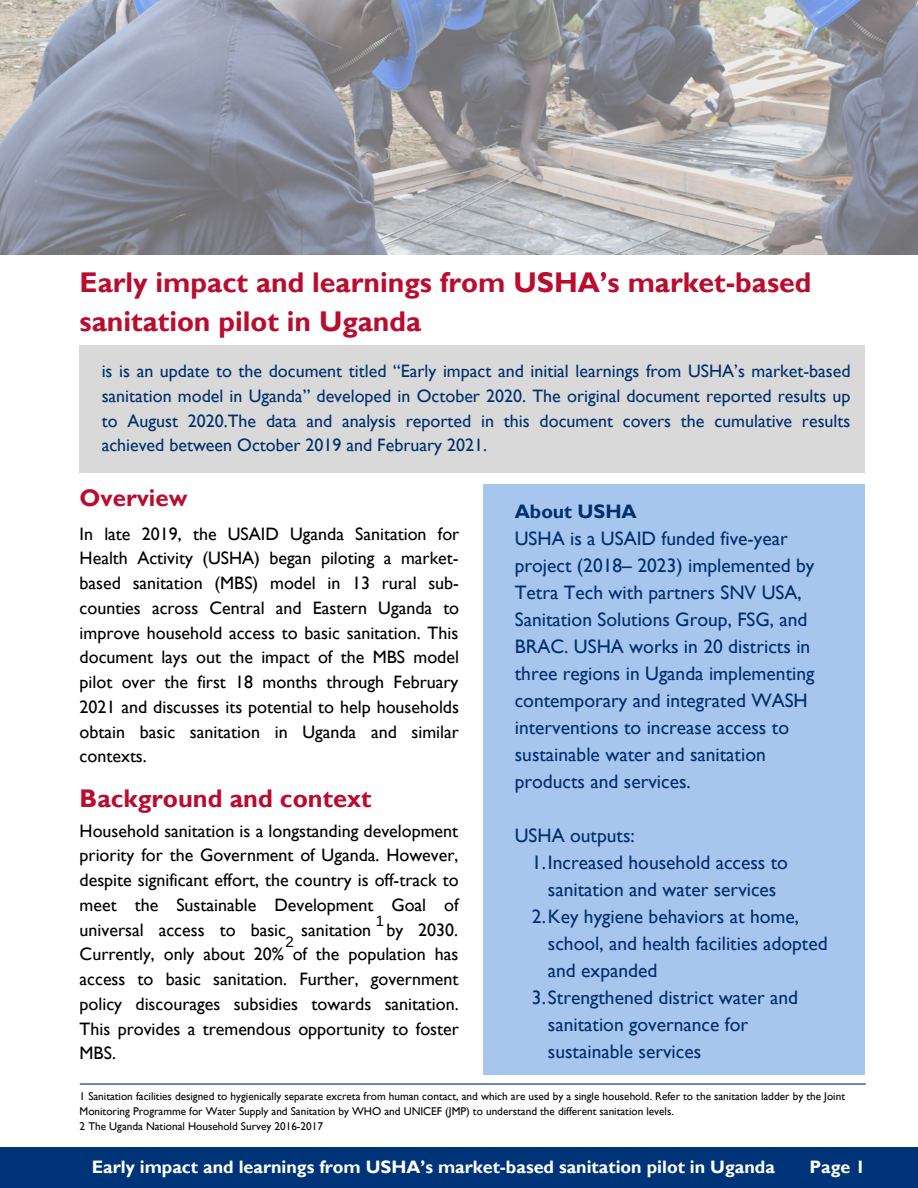
<style>
.page{position:relative;width:918px;height:1188px;background:#fff}
.page>*{position:absolute;margin:0;border:0;box-sizing:border-box;transform-origin:0 0}
.t1{font:700 28.5px/39.3px "Gill Sans";color:#ba0c2f}
.t2{font:700 25.5px "Gill Sans";color:#ba0c2f}
.t3{font:700 24px "Gill Sans";color:#ba0c2f}
.t4{font:19.5px/27px "Gill Sans";color:#002f6c}
.t5{font:700 19.5px "Gill Sans";color:#002f6c}
.t6{font:18px/24.8px "Gill Sans";color:#000;text-align:justify}
.t7{font:18px/24.8px "Gill Sans";color:#002f6c;text-align:justify}
.t8{font:700 18px "Gill Sans";color:#fff}
.t9{font:15px "Arimo";color:#000}
.t10{font:11.25px/15px "Gill Sans";color:#000}
</style>
<div class="page">
<div style="left:0;top:1148px;width:918px;height:40px;background:#003478"></div>
<div style="left:80px;top:345px;width:785px;height:127px;background:#d9d9d9"></div>
<div style="left:484px;top:484px;width:381px;height:591px;background:#a7c6ed"></div>
<svg style="left:0;top:0;width:918px;height:254px"></svg>
<hr style="left:80px;top:1083px;width:785px;height:2px;background:#002f6c">
<p class="t1" style="left:80px;top:262px;width:733px">Early impact and learnings from USHA’s market-based sanitation pilot in Uganda</p>
<p class="t7" style="left:102px;top:359px;width:750px">is is an update to the document titled “Early impact and initial learnings from USHA’s market-based sanitation model in Uganda” developed in October 2020. The original document reported results up to August 2020.The data and analysis reported in this document covers the cumulative results achieved between October 2019 and February 2021.</p>
<p class="t3" style="left:80px;top:484px;width:109px">Overview</p>
<p class="t5" style="left:515px;top:500px;width:124px">About USHA</p>
<p class="t4" style="left:515px;top:524px;width:301px">USHA is a USAID funded five-year project (2018– 2023) implemented by Tetra Tech with partners SNV USA, Sanitation Solutions Group, FSG, and BRAC. USHA works in 20 districts in three regions in Uganda implementing contemporary and integrated WASH interventions to increase access to sustainable water and sanitation products and services.</p>
<p class="t4" style="left:515px;top:821px;width:122px">USHA outputs:</p>
<p class="t6" style="left:80px;top:521px;width:381px">In late 2019, the USAID Uganda Sanitation for Health Activity (USHA) began piloting a market&shy;based sanitation (MBS) model in 13 rural sub&shy;counties across Central and Eastern Uganda to improve household access to basic sanitation. This document lays out the impact of the MBS model pilot over the first 18 months through February 2021 and discusses its potential to help households obtain basic sanitation in Uganda and similar contexts.</p>
<p class="t2" style="left:80px;top:783px;width:293px">Background and context</p>
<p class="t6" style="left:80px;top:818px;width:381px">Household sanitation is a longstanding development priority for the Government of Uganda. However, despite significant effort, the country is off-track to meet the Sustainable Development Goal of universal access to basic sanitation by 2030.<br>Currently, only about 20% of the population has access to basic sanitation. Further, government policy discourages subsidies towards sanitation.<br>This provides a tremendous opportunity to foster MBS.</p>
<p class="t4" style="left:532px;top:848px;width:258px;text-align:center">1.Increased household access to sanitation and water services</p>
<p class="t4" style="left:548px;top:902px;width:281px;text-indent:-16px">2.Key hygiene behaviors at home, school, and health facilities adopted and expanded</p>
<p class="t4" style="left:548px;top:983px;width:252px;text-indent:-16px">3.Strengthened district water and sanitation governance for sustainable services</p>
<p class="t9" style="left:376px;top:912px;width:10px">1</p>
<p class="t9" style="left:285px;top:933px;width:10px">2</p>
<p class="t10" style="left:80px;top:1088px;width:767px">1 Sanitation facilities designed to hygienically separate excreta from human contact, and which are used by a single household. Refer to the sanitation ladder by the Joint<br>Monitoring Programme for Water Supply and Sanitation by WHO and UNICEF (JMP) to understand the different sanitation levels.</p>
<p class="t10" style="left:80px;top:1118px;width:245px">2 The Uganda National Household Survey 2016-2017</p>
<p class="t8" style="left:92px;top:1157px;width:685px">Early impact and learnings from USHA’s market-based sanitation pilot in Uganda</p>
<p class="t8" style="left:809px;top:1156px;width:57px">Page 1</p>
</div>
